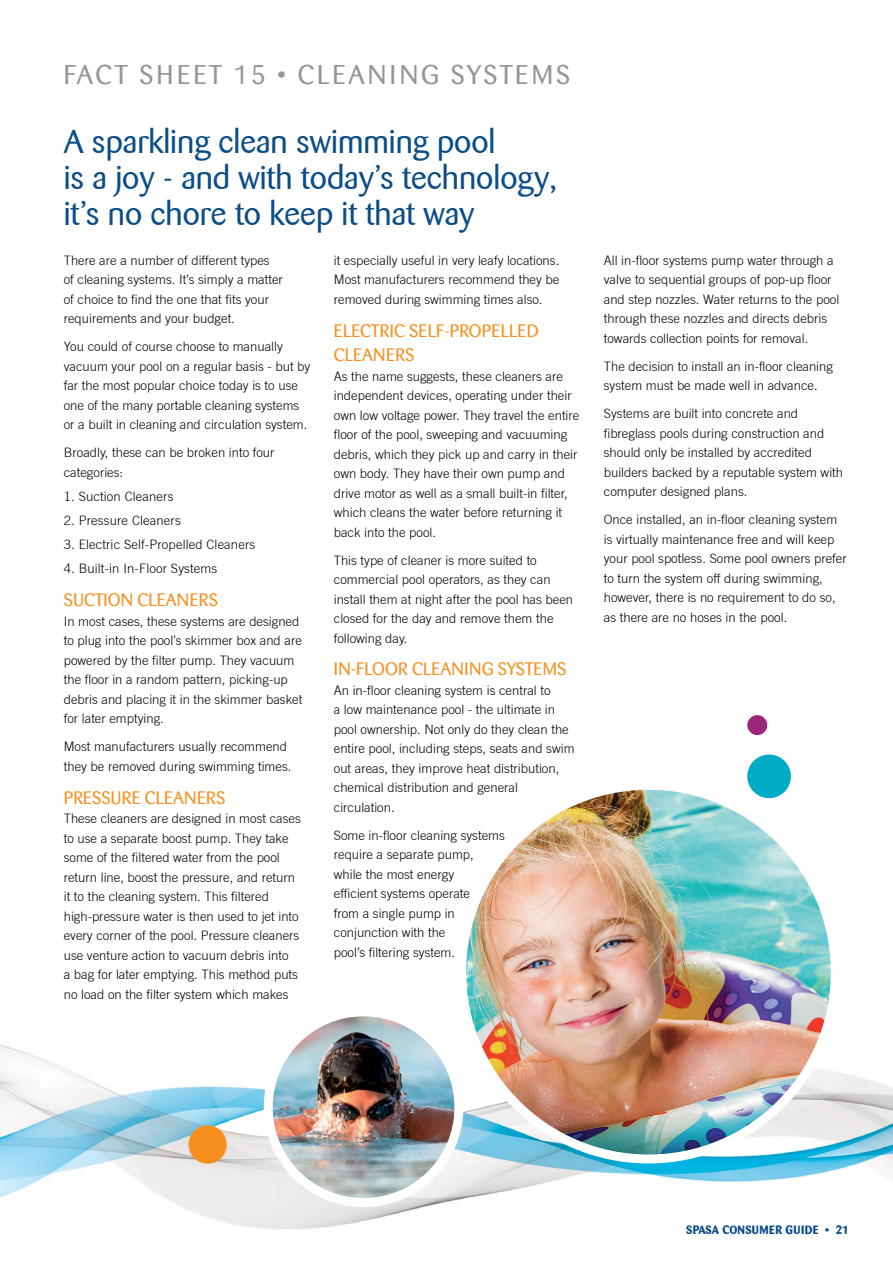
<style>
.page{position:relative;width:893px;height:1263px;background:#fff}
.page>*{position:absolute;margin:0;border:0;box-sizing:border-box;transform-origin:0 0}
.t1{font:33px/36px "Barmeno";color:#0b4d88}
.t2{font:27px "Barmeno";letter-spacing:.11em;color:#939598}
.t3{font:18px/24.3px "Barmeno";letter-spacing:.01em;color:#f78f1e}
.t4{font:300 13.05px/19.5px "Trade Gothic";color:#000}
.t5{font:700 12px "Barmeno";letter-spacing:.02em;color:#0b4d88}
</style>
<div class="page">
<img style="left:0;top:1044px;width:893px;height:185px">
<div style="left:747px;top:715px;width:20px;height:20px;background:#9c267a;border-radius:50%"></div>
<div style="left:188px;top:1125px;width:39px;height:39px;background:#f78f1e;border-radius:50%"></div>
<div style="left:747px;top:754px;width:44px;height:44px;background:#00abc5;border-radius:50%"></div>
<img style="left:268px;top:1012px;width:191px;height:190px;border-radius:95px">
<div style="left:264px;top:1007px;width:199px;height:200px;border:9px solid #fff;border-radius:50%"></div>
<img style="left:462px;top:785px;width:373px;height:370px">
<div style="left:457px;top:781px;width:383px;height:382px;border:9px solid #fff;border-radius:50%"></div>
<h2 class="t2" style="left:64px;top:59px;width:508px">FACT SHEET 15 • CLEANING SYSTEMS</h2>
<h1 class="t1" style="left:64px;top:124px;width:495px">A sparkling clean swimming pool<br>is a joy - and with today’s technology, it’s no chore to keep it that way</h1>
<p class="t4" style="left:64px;top:250px;width:221px">There are a number of different types of cleaning systems. It’s simply a matter of choice to find the one that fits your requirements and your budget.</p>
<p class="t4" style="left:64px;top:337px;width:248px">You could of course choose to manually vacuum your pool on a regular basis - but by far the most popular choice today is to use one of the many portable cleaning systems or a built in cleaning and circulation system.</p>
<p class="t4" style="left:64px;top:443px;width:212px">Broadly, these can be broken into four categories:</p>
<p class="t4" style="left:64px;top:486px;width:111px">1. Suction Cleaners</p>
<p class="t4" style="left:64px;top:511px;width:119px">2. Pressure Cleaners</p>
<p class="t4" style="left:64px;top:535px;width:193px">3. Electric Self-Propelled Cleaners</p>
<p class="t4" style="left:64px;top:559px;width:155px">4. Built-in In-Floor Systems</p>
<h3 class="t3" style="left:64px;top:588px;width:156px">SUCTION CLEANERS</h3>
<p class="t4" style="left:64px;top:611px;width:240px">In most cases, these systems are designed to plug into the pool’s skimmer box and are powered by the filter pump. They vacuum the floor in a random pattern, picking-up debris and placing it in the skimmer basket for later emptying.</p>
<p class="t4" style="left:64px;top:737px;width:229px">Most manufacturers usually recommend they be removed during swimming times.</p>
<h3 class="t3" style="left:64px;top:785px;width:163px">PRESSURE CLEANERS</h3>
<p class="t4" style="left:64px;top:809px;width:239px">These cleaners are designed in most cases to use a separate boost pump. They take some of the filtered water from the pool return line, boost the pressure, and return it to the cleaning system. This filtered high-pressure water is then used to jet into every corner of the pool. Pressure cleaners use venture action to vacuum debris into<br>a bag for later emptying. This method puts no load on the filter system which makes</p>
<p class="t4" style="left:334px;top:250px;width:227px;text-align:justify">it especially useful in very leafy locations.<br>Most manufacturers recommend they be removed during swimming times also.</p>
<h3 class="t3" style="left:334px;top:318px;width:206px">ELECTRIC SELF-PROPELLED<br>CLEANERS</h3>
<p class="t4" style="left:334px;top:366px;width:247px">As the name suggests, these cleaners are independent devices, operating under their own low voltage power. They travel the entire floor of the pool, sweeping and vacuuming debris, which they pick up and carry in their own body. They have their own pump and drive motor as well as a small built-in filter, which cleans the water before returning it back into the pool.</p>
<p class="t4" style="left:334px;top:550px;width:241px">This type of cleaner is more suited to commercial pool operators, as they can install them at night after the pool has been closed for the day and remove them the following day.</p>
<h3 class="t3" style="left:334px;top:657px;width:234px">IN-FLOOR CLEANING SYSTEMS</h3>
<p class="t4" style="left:334px;top:680px;width:242px">An in-floor cleaning system is central to<br>a low maintenance pool - the ultimate in pool ownership. Not only do they clean the entire pool, including steps, seats and swim out areas, they improve heat distribution, chemical distribution and general circulation.</p>
<p class="t4" style="left:334px;top:825px;width:173px">Some in-floor cleaning systems require a separate pump, while the most energy<br>efficient systems operate<br>from a single pump in conjunction with the<br>pool’s filtering system.</p>
<p class="t4" style="left:604px;top:250px;width:237px">All in-floor systems pump water through a valve to sequential groups of pop-up floor and step nozzles. Water returns to the pool through these nozzles and directs debris towards collection points for removal.</p>
<p class="t4" style="left:604px;top:356px;width:231px">The decision to install an in-floor cleaning system must be made well in advance.</p>
<p class="t4" style="left:604px;top:404px;width:241px">Systems are built into concrete and fibreglass pools during construction and should only be installed by accredited builders backed by a reputable system with computer designed plans.</p>
<p class="t4" style="left:604px;top:510px;width:244px">Once installed, an in-floor cleaning system is virtually maintenance free and will keep your pool spotless. Some pool owners prefer to turn the system off during swimming, however, there is no requirement to do so, as there are no hoses in the pool.</p>
<p class="t5" style="left:686px;top:1222px;width:164px">SPASA CONSUMER GUIDE • 21</p>
</div>
